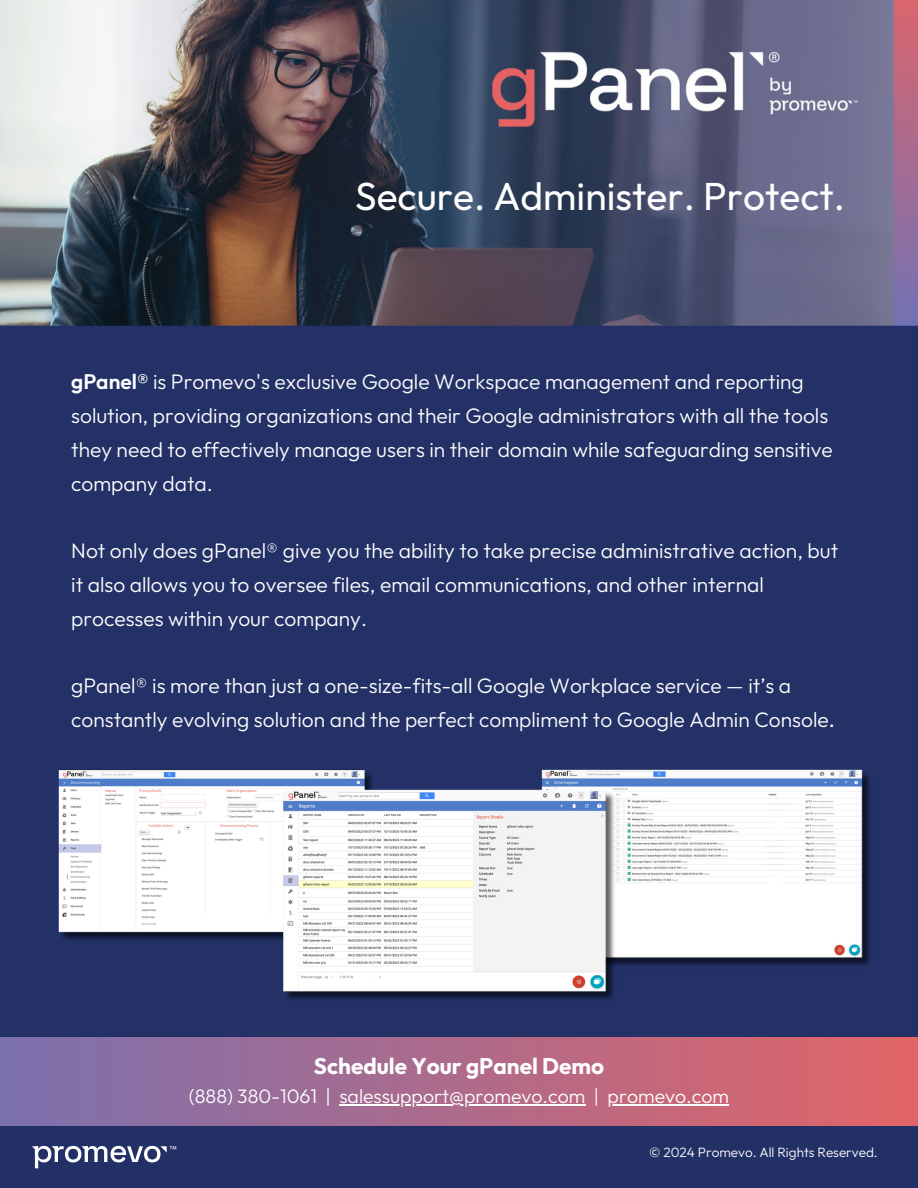
<style>
.page{position:relative;width:918px;height:1188px;background:#fff}
.page>*{position:absolute;margin:0;border:0;box-sizing:border-box;transform-origin:0 0}
.t1{font:39px "Outfit";color:#fff}
.t2{font:700 22.5px "Outfit";color:#fff}
.t3{font:300 21px/33.8px "Outfit";color:#fff}
.t4{font:300 19.5px "Outfit";color:#fff}
.t5{font:300 13.5px "Outfit";color:#fff}
.s1{font-weight:600}
.s2{font-weight:400}
</style>
<div class="page">
<img style="left:0;top:0;width:918px;height:327px">
<div style="left:0;top:1125px;width:918px;height:63px;background:#233066"></div>
<svg style="left:32px;top:1146px;width:144px;height:22px"></svg>
<img style="left:0;top:1037px;width:918px;height:88px">
<div style="left:0;top:327px;width:918px;height:710px;background:#233166"></div>
<img style="left:58px;top:769px;width:314px;height:171px">
<img style="left:541px;top:769px;width:329px;height:196px">
<img style="left:279px;top:789px;width:343px;height:210px">
<hr style="left:339px;top:1104px;width:247px;height:1px;background:#fff">
<hr style="left:608px;top:1104px;width:121px;height:1px;background:#fff">
<p class="t1" style="left:355px;top:171px;width:492px">Secure. Administer. Protect.</p>
<h2 class="t3" style="left:71px;top:365px;width:763px"><span class="s1">gPanel®️</span> is Promevo's exclusive Google Workspace management and reporting solution, providing organizations and their Google administrators with all the tools they need to effectively manage users in their domain while safeguarding sensitive company data.</h2>
<h2 class="t3" style="left:71px;top:534px;width:768px">Not only does gPanel®️ give you the ability to take precise administrative action, but it also allows you to oversee files, email communications, and other internal processes within your company.</h2>
<h2 class="t3" style="left:71px;top:669px;width:765px">gPanel®️ is more than just a one-size-fits-all Google Workplace service — it’s a constantly evolving solution and the perfect compliment to Google Admin Console<span class="s2">.</span></h2>
<p class="t2" style="left:314px;top:1051px;width:292px">Schedule Your gPanel Demo</p>
<p class="t4" style="left:189px;top:1084px;width:542px">(888) 380-1061 | salessupport@promevo.com | promevo.com</p>
<h2 class="t5" style="left:649px;top:1143px;width:230px">© 2024 Promevo. All Rights Reserved.</h2>
</div>
